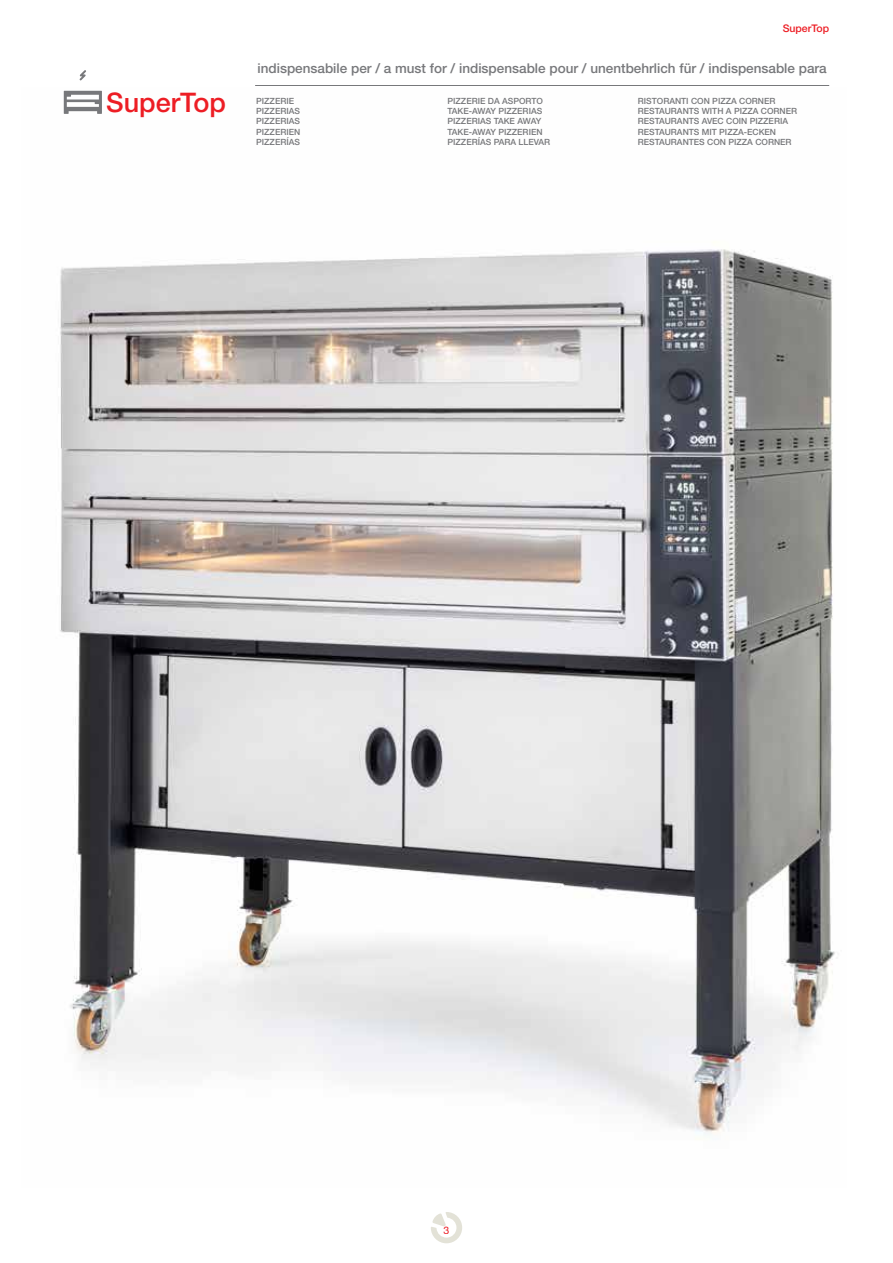
<style>
.page{position:relative;width:893px;height:1263px;background:#fff}
.page>*{position:absolute;margin:0;border:0;box-sizing:border-box;transform-origin:0 0}
.t1{font:500 27px "Helvetica Neue LT Std";color:#ed1d24}
.t2{font:500 13.5px "Helvetica Neue LT Std";color:#77787b}
.t3{font:500 10.5px "Helvetica Neue LT Std";color:#ed1d24}
.t4{font:10.5px "Helvetica Neue";color:#ed1d24}
.t5{font:500 8.55px/10.2px "Helvetica Neue LT Std";color:#77787b}
</style>
<div class="page">
<svg style="left:431px;top:1212px;width:31px;height:31px"></svg>
<img style="left:60px;top:90px;width:775px;height:1045px">
<svg style="left:64px;top:91px;width:38px;height:23px"></svg>
<svg style="left:80px;top:70px;width:6px;height:10px"></svg>
<hr style="left:255px;top:85px;width:574px;height:1px;background:#77787b">
<h1 class="t1" style="left:106px;top:87px;width:121px">SuperTop</h1>
<p class="t3" style="left:783px;top:22px;width:48px">SuperTop</p>
<h2 class="t2" style="left:258px;top:61px;width:571px">indispensabile per / a must for / indispensable pour / unentbehrlich für / indispensable para</h2>
<p class="t5" style="left:256px;top:96px;width:46px">PIZZERIE<br>PIZZERIAS<br>PIZZERIAS<br>PIZZERIEN<br>PIZZERÍAS</p>
<p class="t5" style="left:447px;top:96px;width:104px">PIZZERIE DA ASPORTO<br>TAKE-AWAY PIZZERIAS<br>PIZZERIAS TAKE AWAY<br>TAKE-AWAY PIZZERIEN<br>PIZZERÍAS PARA LLEVAR</p>
<p class="t5" style="left:638px;top:96px;width:161px">RISTORANTI CON PIZZA CORNER<br>RESTAURANTS WITH A PIZZA CORNER<br>RESTAURANTS AVEC COIN PIZZERIA<br>RESTAURANTS MIT PIZZA-ECKEN<br>RESTAURANTES CON PIZZA CORNER</p>
<p class="t4" style="left:444px;top:1222px;width:7px">3</p>
</div>
